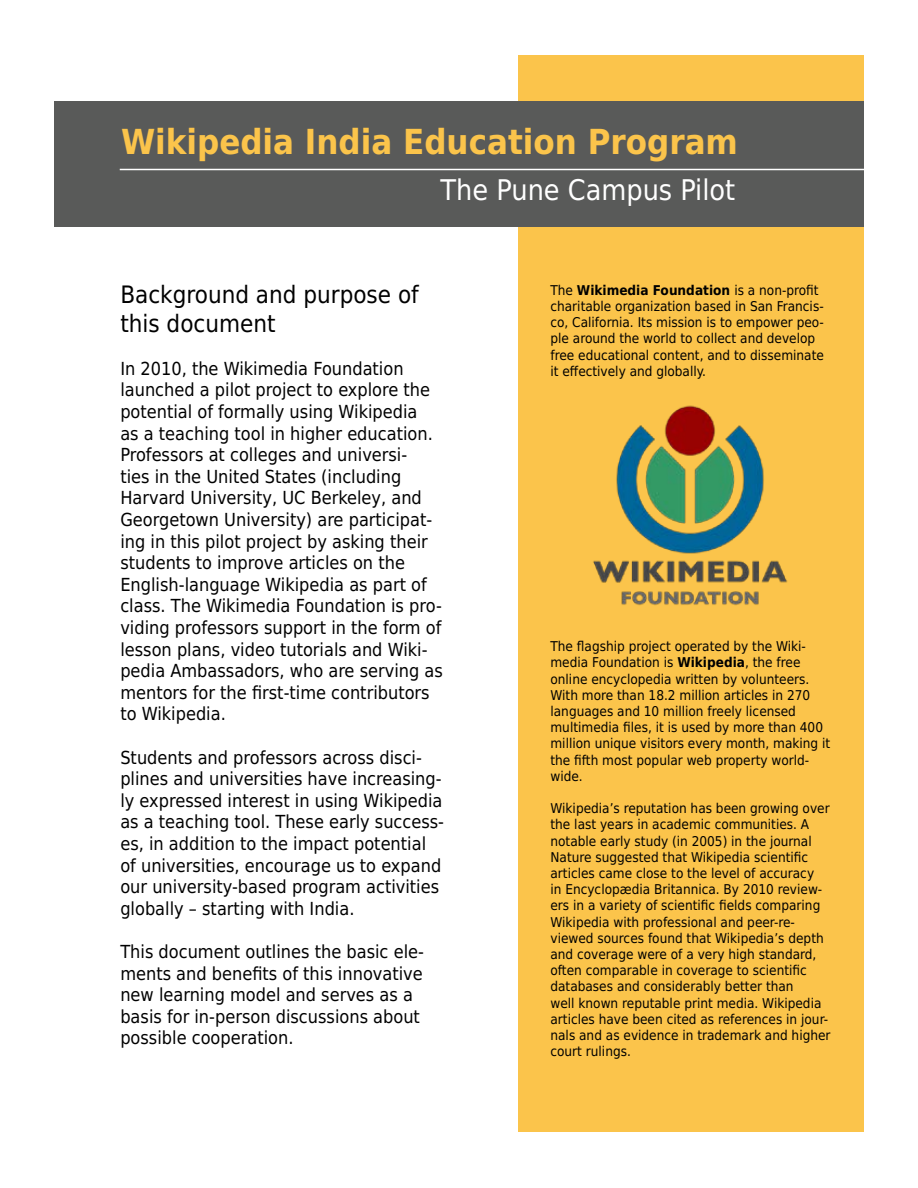
<style>
.page{position:relative;width:918px;height:1188px;background:#fff}
.page>*{position:absolute;margin:0;border:0;box-sizing:border-box;transform-origin:0 0}
.t1{font:700 34.5px "DejaVu Sans Condensed";color:#fbc44b}
.t2{font:28.5px "DejaVu Sans Condensed";color:#fff}
.t3{font:24px/28.8px "DejaVu Sans Condensed";color:#000}
.t4{font:18px/21.6px "DejaVu Sans Condensed";color:#000}
.t5{font:13.5px/16.2px "DejaVu Sans Condensed";color:#000}
.s1{font-weight:700}
</style>
<div class="page">
<div style="left:519px;top:56px;width:345px;height:1076px;background:#fbc44b"></div>
<div style="left:54px;top:101px;width:810px;height:126px;background:#595a59"></div>
<hr style="left:120px;top:169px;width:744px;height:1px;background:#fff">
<img style="left:593px;top:405px;width:195px;height:201px">
<h1 class="t1" style="left:121px;top:114px;width:618px">Wikipedia India Education Program</h1>
<h2 class="t2" style="left:441px;top:167px;width:296px">The Pune Campus Pilot</h2>
<h3 class="t3" style="left:120px;top:279px;width:300px">Background and purpose of this document</h3>
<p class="t4" style="left:120px;top:357px;width:324px">In 2010, the Wikimedia Foundation launched a pilot project to explore the potential of formally using Wikipedia<br>as a teaching tool in higher education.<br>Professors at colleges and universi-<br>ties in the United States (including Harvard University, UC Berkeley, and Georgetown University) are participat&shy;ing in this pilot project by asking their students to improve articles on the English-language Wikipedia as part of class. The Wikimedia Foundation is pro&shy;viding professors support in the form of lesson plans, video tutorials and Wiki&shy;pedia Ambassadors, who are serving as mentors for the first-time contributors to Wikipedia.</p>
<p class="t4" style="left:120px;top:746px;width:325px">Students and professors across disci&shy;plines and universities have increasing&shy;ly expressed interest in using Wikipedia as a teaching tool. These early success&shy;es, in addition to the impact potential of universities, encourage us to expand our university-based program activities globally – starting with India.</p>
<h3 class="t4" style="left:120px;top:940px;width:305px">This document outlines the basic ele&shy;ments and benefits of this innovative new learning model and serves as a basis for in-person discussions about possible cooperation.</h3>
<p class="t5" style="left:550px;top:282px;width:275px">The <span class="s1">Wikimedia Foundation</span> is a non-profit charitable organization based in San Francis&shy;co, California. Its mission is to empower peo&shy;ple around the world to collect and develop free educational content, and to disseminate it effectively and globally.</p>
<p class="t5" style="left:550px;top:638px;width:281px">The flagship project operated by the Wiki&shy;media Foundation is <span class="s1">Wikipedia</span>, the free online encyclopedia written by volunteers.<br>With more than 18.2 million articles in 270 languages and 10 million freely licensed multimedia files, it is used by more than 400 million unique visitors every month, making it the fifth most popular web property world&shy;wide.</p>
<p class="t5" style="left:550px;top:800px;width:282px">Wikipedia’s reputation has been growing over the last years in academic communities. A notable early study (in 2005) in the journal Nature suggested that Wikipedia scientific articles came close to the level of accuracy<br>in Encyclopædia Britannica. By 2010 review&shy;ers in a variety of scientific fields comparing Wikipedia with professional and peer-re&shy;viewed sources found that Wikipedia’s depth and coverage were of a very high standard, often comparable in coverage to scientific databases and considerably better than<br>well known reputable print media. Wikipedia articles have been cited as references in jour&shy;nals and as evidence in trademark and higher court rulings.</p>
</div>
